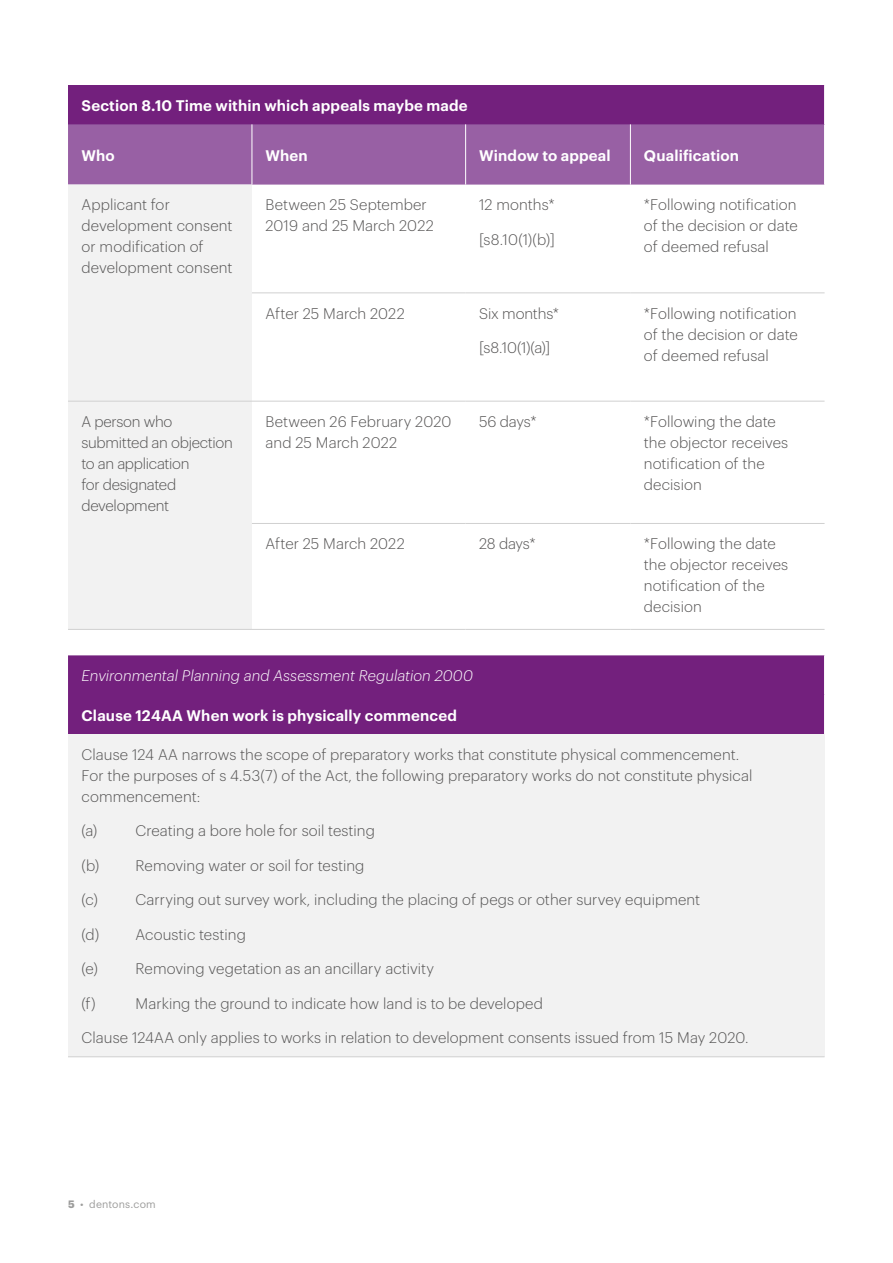
<style>
.page{position:relative;width:893px;height:1263px;background:#fff}
.page>*{position:absolute;margin:0;border:0;box-sizing:border-box;transform-origin:0 0}
.t1{font:300 15px/21px "Dentons Sans";letter-spacing:.005em;color:#555454}
.t2{font:600 15px "Dentons Sans";letter-spacing:.01em;color:#fff}
.t3{font:300 15px/21px "Dentons Sans";letter-spacing:-.02em;color:#555454}
.t4{font:italic 300 15px "Dentons Sans";color:#fff}
.t5{font:10.5px "Dentons Sans";letter-spacing:.015em;color:#9d9d9c}
.s1{font-weight:700}
</style>
<div class="page">
<div style="left:68px;top:85px;width:757px;height:39px;background:#73207d"></div>
<div style="left:68px;top:124px;width:756px;height:61px;background:#9860a4"></div>
<div style="left:68px;top:185px;width:184px;height:444px;background:#f2f2f2"></div>
<hr style="left:252px;top:124px;width:1px;height:61px;background:#fff">
<hr style="left:465px;top:124px;width:1px;height:61px;background:#fff">
<hr style="left:630px;top:124px;width:1px;height:61px;background:#fff">
<hr style="left:252px;top:292px;width:214px;height:1px;background:#d0d0d0">
<hr style="left:466px;top:292px;width:164px;height:1px;background:#d0d0d0">
<hr style="left:630px;top:292px;width:195px;height:1px;background:#d0d0d0">
<hr style="left:252px;top:401px;width:214px;height:1px;background:#d0d0d0">
<hr style="left:466px;top:401px;width:164px;height:1px;background:#d0d0d0">
<hr style="left:630px;top:401px;width:195px;height:1px;background:#d0d0d0">
<hr style="left:252px;top:523px;width:214px;height:1px;background:#d0d0d0">
<hr style="left:466px;top:523px;width:164px;height:1px;background:#d0d0d0">
<hr style="left:630px;top:523px;width:195px;height:1px;background:#d0d0d0">
<hr style="left:252px;top:629px;width:214px;height:1px;background:#d0d0d0">
<hr style="left:466px;top:629px;width:164px;height:1px;background:#d0d0d0">
<hr style="left:630px;top:629px;width:195px;height:1px;background:#d0d0d0">
<hr style="left:824px;top:85px;width:1px;height:39px;background:#fff">
<hr style="left:68px;top:401px;width:184px;height:1px;background:#d0d0d0">
<hr style="left:68px;top:629px;width:184px;height:1px;background:#d0d0d0">
<div style="left:68px;top:655px;width:756px;height:79px;background:#73207d"></div>
<div style="left:68px;top:734px;width:757px;height:323px;background:#f2f2f2"></div>
<hr style="left:68px;top:1056px;width:757px;height:1px;background:#d0d0d0">
<p class="t2" style="left:82px;top:94px;width:388px">Section 8.10 Time within which appeals maybe made</p>
<p class="t2" style="left:82px;top:144px;width:35px">Who</p>
<p class="t2" style="left:265px;top:144px;width:44px">When</p>
<p class="t2" style="left:479px;top:144px;width:133px">Window to appeal</p>
<p class="t2" style="left:644px;top:144px;width:97px">Qualification</p>
<p class="t1" style="left:82px;top:193px;width:153px">Applicant for development consent or modification of development consent</p>
<p class="t1" style="left:265px;top:193px;width:170px">Between 25 September<br>2019 and 25 March 2022</p>
<p class="t1" style="left:479px;top:193px;width:77px">12 months*</p>
<p class="t1" style="left:644px;top:193px;width:155px;text-align:justify">*Following notification of the decision or date of deemed refusal</p>
<p class="t1" style="left:479px;top:228px;width:77px">[s8.10(1)(b)]</p>
<p class="t1" style="left:265px;top:301px;width:141px">After 25 March 2022</p>
<p class="t1" style="left:479px;top:301px;width:82px">Six months*</p>
<p class="t1" style="left:479px;top:336px;width:73px">[s8.10(1)(a)]</p>
<p class="t1" style="left:644px;top:301px;width:155px;text-align:justify">*Following notification of the decision or date of deemed refusal</p>
<p class="t3" style="left:82px;top:410px;width:153px">A person who submitted an objection to an application<br>for designated development</p>
<p class="t1" style="left:265px;top:410px;width:187px">Between 26 February 2020 and 25 March 2022</p>
<p class="t1" style="left:479px;top:410px;width:59px">56 days*</p>
<p class="t1" style="left:644px;top:410px;width:146px">*Following the date the objector receives notification of the decision</p>
<p class="t1" style="left:265px;top:532px;width:141px">After 25 March 2022</p>
<p class="t1" style="left:479px;top:532px;width:58px">28 days*</p>
<p class="t1" style="left:644px;top:532px;width:146px">*Following the date the objector receives notification of the decision</p>
<p class="t4" style="left:82px;top:665px;width:393px">Environmental Planning and Assessment Regulation 2000</p>
<p class="t2" style="left:82px;top:703px;width:377px">Clause 124AA When work is physically commenced</p>
<p class="t1" style="left:82px;top:743px;width:672px">Clause 124 AA narrows the scope of preparatory works that constitute physical commencement.<br>For the purposes of s 4.53(7) of the Act, the following preparatory works do not constitute physical commencement:</p>
<p class="t1" style="left:82px;top:819px;width:17px">(a)</p>
<p class="t1" style="left:136px;top:819px;width:241px">Creating a bore hole for soil testing</p>
<p class="t1" style="left:82px;top:854px;width:19px">(b)</p>
<p class="t1" style="left:136px;top:854px;width:230px">Removing water or soil for testing</p>
<p class="t1" style="left:82px;top:888px;width:18px">(c)</p>
<p class="t1" style="left:136px;top:888px;width:566px">Carrying out survey work, including the placing of pegs or other survey equipment</p>
<p class="t1" style="left:82px;top:923px;width:19px">(d)</p>
<p class="t1" style="left:136px;top:923px;width:112px">Acoustic testing</p>
<p class="t1" style="left:82px;top:957px;width:18px">(e)</p>
<p class="t1" style="left:136px;top:957px;width:300px">Removing vegetation as an ancillary activity</p>
<p class="t1" style="left:82px;top:992px;width:16px">(f)</p>
<p class="t1" style="left:136px;top:992px;width:409px">Marking the ground to indicate how land is to be developed</p>
<p class="t1" style="left:82px;top:1026px;width:669px">Clause 124AA only applies to works in relation to development consents issued from 15 May 2020.</p>
<p class="t5" style="left:68px;top:1196px;width:89px"><span class="s1">5</span> • dentons.com</p>
</div>
